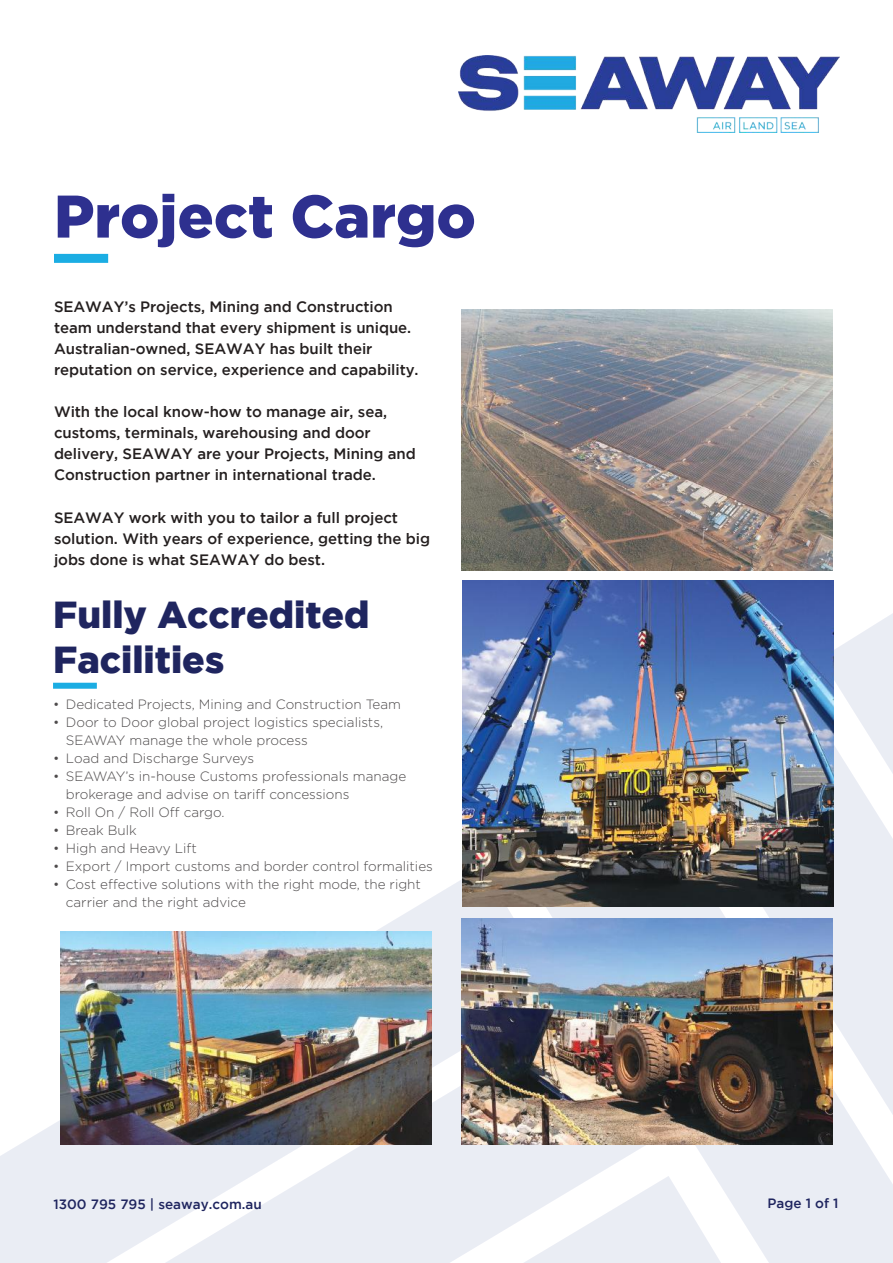
<style>
.page{position:relative;width:893px;height:1263px;background:#fff}
.page>*{position:absolute;margin:0;border:0;box-sizing:border-box;transform-origin:0 0}
.t1{font:900 60px "Gotham";color:#2e308f}
.t2{font:900 37.5px/45px "Gotham";color:#1f255f}
.t3{font:500 15px/21px "Gotham";letter-spacing:-.005em;color:#241f1f}
.t4{font:300 13.5px/18px "Gotham";color:#4e4b4c}
.t5{font:500 13.5px "Gotham";color:#1f255f}
</style>
<div class="page">
<svg style="left:0;top:879px;width:511px;height:384px"></svg>
<svg style="left:109px;top:1016px;width:402px;height:247px;fill:#eaedf4"></svg>
<svg style="left:468px;top:1176px;width:43px;height:87px"></svg>
<svg style="left:511px;top:907px;width:382px;height:356px;fill:#eaedf4"></svg>
<img style="left:458px;top:55px;width:382px;height:78px">
<div style="left:54px;top:254px;width:54px;height:9px;background:#1bade3"></div>
<div style="left:53px;top:683px;width:44px;height:6px;background:#1bade3"></div>
<svg style="left:820px;top:613px;width:73px;height:562px"></svg>
<img style="left:461px;top:309px;width:372px;height:262px">
<img style="left:462px;top:581px;width:372px;height:326px">
<img style="left:60px;top:931px;width:372px;height:213px">
<img style="left:461px;top:918px;width:372px;height:226px">
<h1 class="t1" style="left:54px;top:182px;width:423px">Project Cargo</h1>
<p class="t3" style="left:54px;top:296px;width:366px">SEAWAY’s Projects, Mining and Construction team understand that every shipment is unique.<br>Australian-owned, SEAWAY has built their reputation on service, experience and capability.</p>
<p class="t3" style="left:54px;top:401px;width:363px">With the local know-how to manage air, sea, customs, terminals, warehousing and door delivery, SEAWAY are your Projects, Mining and Construction partner in international trade.</p>
<p class="t3" style="left:54px;top:506px;width:378px">SEAWAY work with you to tailor a full project solution. With years of experience, getting the big jobs done is what SEAWAY do best.</p>
<h2 class="t2" style="left:53px;top:592px;width:318px">Fully Accredited<br>Facilities</h2>
<p class="t4" style="left:53px;top:695px;width:349px">• Dedicated Projects, Mining and Construction Team</p>
<p class="t4" style="left:66px;top:713px;width:319px;text-indent:-13px">• Door to Door global project logistics specialists,<br>SEAWAY manage the whole process</p>
<p class="t4" style="left:53px;top:748px;width:203px">• Load and Discharge Surveys</p>
<p class="t4" style="left:66px;top:766px;width:342px;text-indent:-13px">• SEAWAY’s in-house Customs professionals manage brokerage and advise on tariff concessions</p>
<p class="t4" style="left:53px;top:802px;width:173px">• Roll On / Roll Off cargo.</p>
<p class="t4" style="left:53px;top:820px;width:85px">• Break Bulk</p>
<p class="t4" style="left:53px;top:838px;width:145px">• High and Heavy Lift</p>
<p class="t4" style="left:53px;top:856px;width:381px">• Export / Import customs and border control formalities</p>
<p class="t4" style="left:66px;top:874px;width:357px;text-indent:-13px">• Cost effective solutions with the right mode, the right carrier and the right advice</p>
<p class="t5" style="left:54px;top:1196px;width:210px">1300 795 795 | seaway.com.au</p>
<p class="t5" style="left:768px;top:1195px;width:72px">Page 1 of 1</p>
</div>
